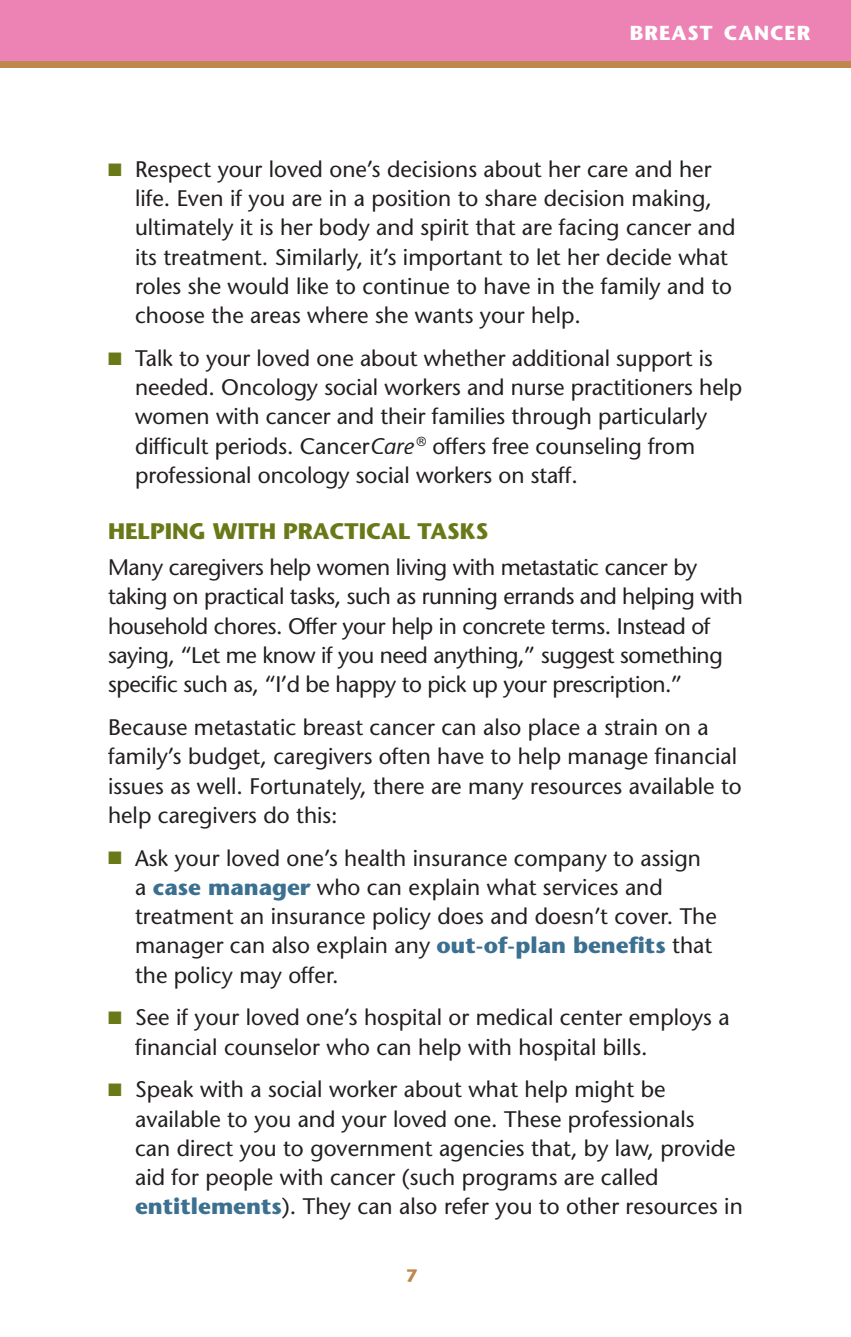
<style>
.page{position:relative;width:851px;height:1337px;background:#fff}
.page>*{position:absolute;margin:0;border:0;box-sizing:border-box;transform-origin:0 0}
.t1{font:22.5px/29.2px "Stone Sans";color:#231f20}
.t2{font:22.5px/29.2px "Stone Sans";letter-spacing:-.02em;color:#231f20}
.t3{font:700 22.5px "Stone Sans";color:#6a7918}
.t4{font:700 20.25px "Stone Sans";letter-spacing:.05em;color:#fff}
.t5{font:700 18px "Stone Sans";color:#bf874e}
.s1{color:#6a7918}
.s2{font-style:italic}
.s3{font-weight:700;color:#3b7091}
</style>
<div class="page">
<div style="left:0;top:0;width:850px;height:61px;background:#ed83b4"></div>
<div style="left:0;top:61px;width:850px;height:7px;background:#bf874e"></div>
<p class="t4" style="left:629px;top:21px;width:182px">BREAST CANCER</p>
<p class="t1" style="left:135px;top:154px;width:602px;text-indent:-27px"><span class="s1">■</span> Respect your loved one’s decisions about her care and her life. Even if you are in a position to share decision making, ultimately it is her body and spirit that are facing cancer and its treatment. Similarly, it’s important to let her decide what roles she would like to continue to have in the family and to choose the areas where she wants your help.</p>
<p class="t1" style="left:135px;top:343px;width:608px;text-indent:-27px"><span class="s1">■</span> Talk to your loved one about whether additional support is needed. Oncology social workers and nurse practitioners help women with cancer and their families through particularly difficult periods. Cancer<span class="s2">Care</span> <sup>®</sup> offers free counseling from professional oncology social workers on staff.</p>
<p class="t3" style="left:108px;top:518px;width:381px">HELPING WITH PRACTICAL TASKS</p>
<p class="t2" style="left:108px;top:553px;width:636px">Many caregivers help women living with metastatic cancer by taking on practical tasks, such as running errands and helping with household chores. Offer your help in concrete terms. Instead of saying, “Let me know if you need anything,” suggest something specific such as, “I’d be happy to pick up your prescription.”</p>
<p class="t1" style="left:108px;top:712px;width:635px">Because metastatic breast cancer can also place a strain on a family’s budget, caregivers often have to help manage financial issues as well. Fortunately, there are many resources available to help caregivers do this:</p>
<p class="t1" style="left:135px;top:843px;width:583px;text-indent:-27px"><span class="s1">■</span> Ask your loved one’s health insurance company to assign a <span class="s3">case manager</span> who can explain what services and treatment an insurance policy does and doesn’t cover. The manager can also explain any <span class="s3">out-of-plan benefits</span> that the policy may offer.</p>
<p class="t1" style="left:135px;top:1003px;width:596px;text-indent:-27px"><span class="s1">■</span> See if your loved one’s hospital or medical center employs a financial counselor who can help with hospital bills.</p>
<p class="t1" style="left:135px;top:1075px;width:609px;text-indent:-27px"><span class="s1">■</span> Speak with a social worker about what help might be available to you and your loved one. These professionals<br>can direct you to government agencies that, by law, provide aid for people with cancer (such programs are called <span class="s3">entitlements</span>). They can also refer you to other resources in</p>
<p class="t5" style="left:406px;top:1265px;width:13px">7</p>
</div>
